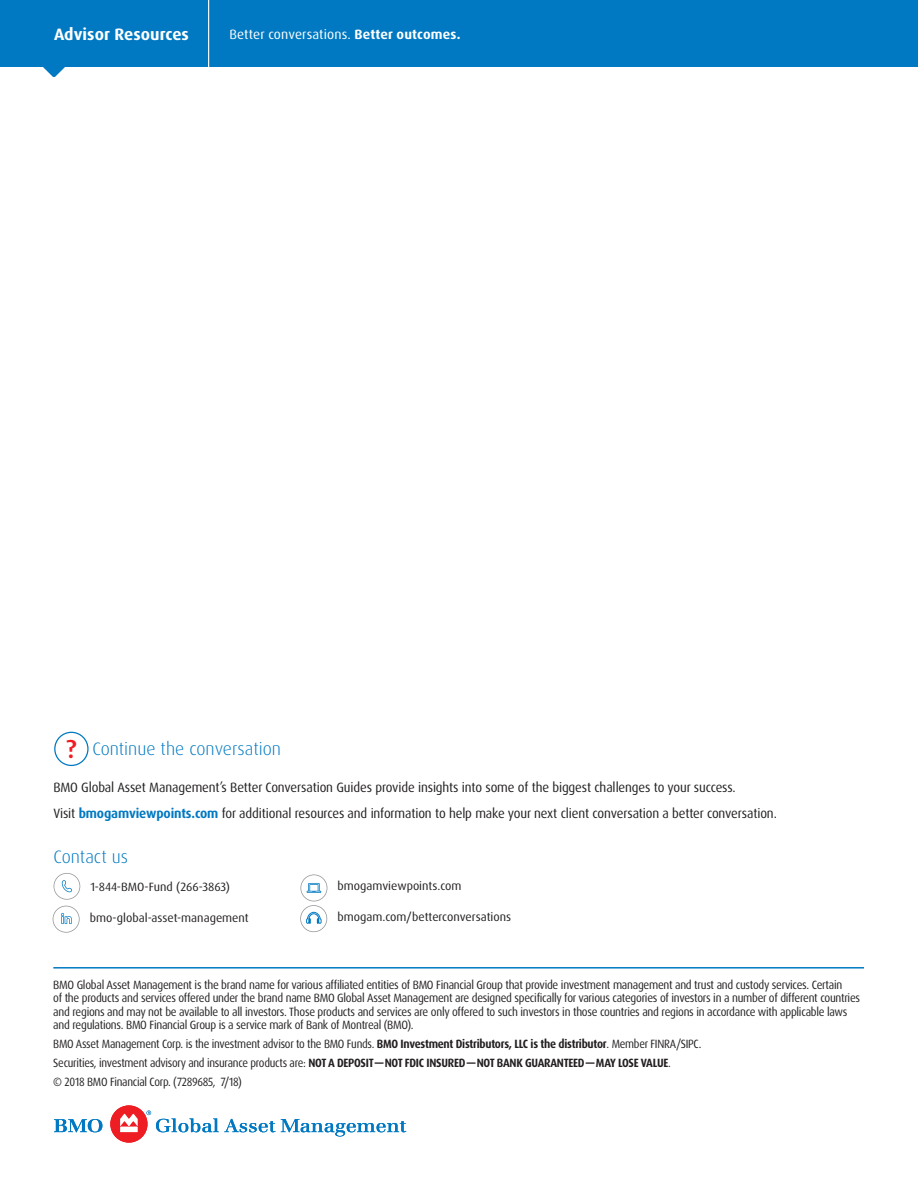
<style>
.page{position:relative;width:918px;height:1188px;background:#fff}
.page>*{position:absolute;margin:0;border:0;box-sizing:border-box;transform-origin:0 0}
.bodycopy-bullet{font:500 26.1px "Dax OT";color:#ee1d23}
.Header_B{font:300 18px "Dax OT";color:#0079c2}
.Social_links{font:300 18px "Dax OT";color:#0079c2}
.Line_of_Business{font:700 16.5px "Dax OT";letter-spacing:.005em;color:#fff}
.bodycopy-bullet-2{font:13.5px "Dax OT";letter-spacing:-.01em;color:#231f20;scale:.95 1}
.Line_of_Business-2{font:13.5px "Dax OT";letter-spacing:.005em;color:#fff}
.Legal_Dax{font:12px/13.5px "Dax OT";letter-spacing:-.025em;color:#231f20;scale:.92 1}
.Legal_Dax-2{font:12px "Dax OT";letter-spacing:-.025em;color:#231f20;scale:.9 1}
.t1{font:700 12px "Dax OT";letter-spacing:-.025em;color:#231f20;scale:.9 1}
.Social_links-2{font:12px "Dax OT";color:#231f20}
.s1{font-weight:700}
.s2{font-weight:700;color:#0079c2}
.s3{font-weight:400}
</style>
<div class="page">
<div style="left:0;top:0;width:918px;height:68px;background:#0079c2"></div>
<hr style="left:208px;top:0;width:1px;height:68px;background:#fff">
<hr style="left:53px;top:967px;width:811px;height:2px;background:#0079c2">
<div style="left:54px;top:732px;width:35px;height:34px;border:1px solid #0079c2;border-radius:50%"></div>
<svg style="left:54px;top:873px;width:26px;height:27px"></svg>
<svg style="left:53px;top:906px;width:27px;height:27px"></svg>
<svg style="left:54px;top:1119px;width:48px;height:13px"></svg>
<div style="left:110px;top:1105px;width:38px;height:38px;background:#ee1d23;border-radius:50%"></div>
<svg style="left:120px;top:1114px;width:18px;height:18px"></svg>
<svg style="left:147px;top:1111px;width:259px;height:26px"></svg>
<svg style="left:300px;top:874px;width:27px;height:59px"></svg>
<svg style="left:43px;top:67px;width:22px;height:10px"></svg>
<p class="Line_of_Business" style="left:54px;top:24px;width:137px">Advisor Resources</p>
<p class="Line_of_Business-2" style="left:229px;top:26px;width:233px">Better conversations. <span class="s1">Better outcomes.</span></p>
<p class="bodycopy-bullet" style="left:65px;top:732px;width:13px">?</p>
<p class="Header_B" style="left:92px;top:737px;width:190px">Continue the conversation</p>
<p class="bodycopy-bullet-2" style="left:53px;top:779px;width:720px">BMO Global Asset Management’s Better Conversation Guides provide insights into some of the biggest challenges to your success.</p>
<p class="bodycopy-bullet-2" style="left:53px;top:805px;width:763px">Visit <span class="s2">bmogamviewpoints.com</span> for additional resources and information to help make your next client conversation a better conversation.</p>
<p class="Social_links" style="left:53px;top:845px;width:76px">Contact us</p>
<p class="Social_links-2" style="left:90px;top:879px;width:141px">1-844-BMO-Fund (266-3863)</p>
<p class="Social_links-2" style="left:338px;top:879px;width:126px">bmogamviewpoints.com</p>
<p class="Social_links-2" style="left:90px;top:910px;width:161px">bmo-global-asset-management</p>
<p class="Social_links-2" style="left:337px;top:910px;width:175px">bmogam.com/betterconversations</p>
<p class="Legal_Dax" style="left:53px;top:978px;width:878px">BMO Global Asset Management is the brand name for various affiliated entities of BMO Financial Group that provide investment management and trust and custody services. Certain<br>of the products and services offered under the brand name BMO Global Asset Management are designed specifically for various categories of investors in a number of different countries and regions and may not be available to all investors. Those products and services are only offered to such investors in those countries and regions in accordance with applicable laws and regulations. BMO Financial Group is a service mark of Bank of Montreal (BMO).</p>
<p class="Legal_Dax-2" style="left:53px;top:1036px;width:722px">BMO Asset Management Corp. is the investment advisor to the BMO Funds. <span class="s1">BMO Investment Distributors, LLC is the distributor</span>. Member FINRA/SIPC.</p>
<p class="t1" style="left:53px;top:1055px;width:688px"><span class="s3">Securities, investment advisory and insurance products are:</span> NOT A DEPOSIT—NOT FDIC INSURED—NOT BANK GUARANTEED—MAY LOSE VALUE<span class="s3">.</span></p>
<p class="Legal_Dax-2" style="left:53px;top:1074px;width:211px">© 2018 BMO Financial Corp. (7289685, 7/18)</p>
</div>
